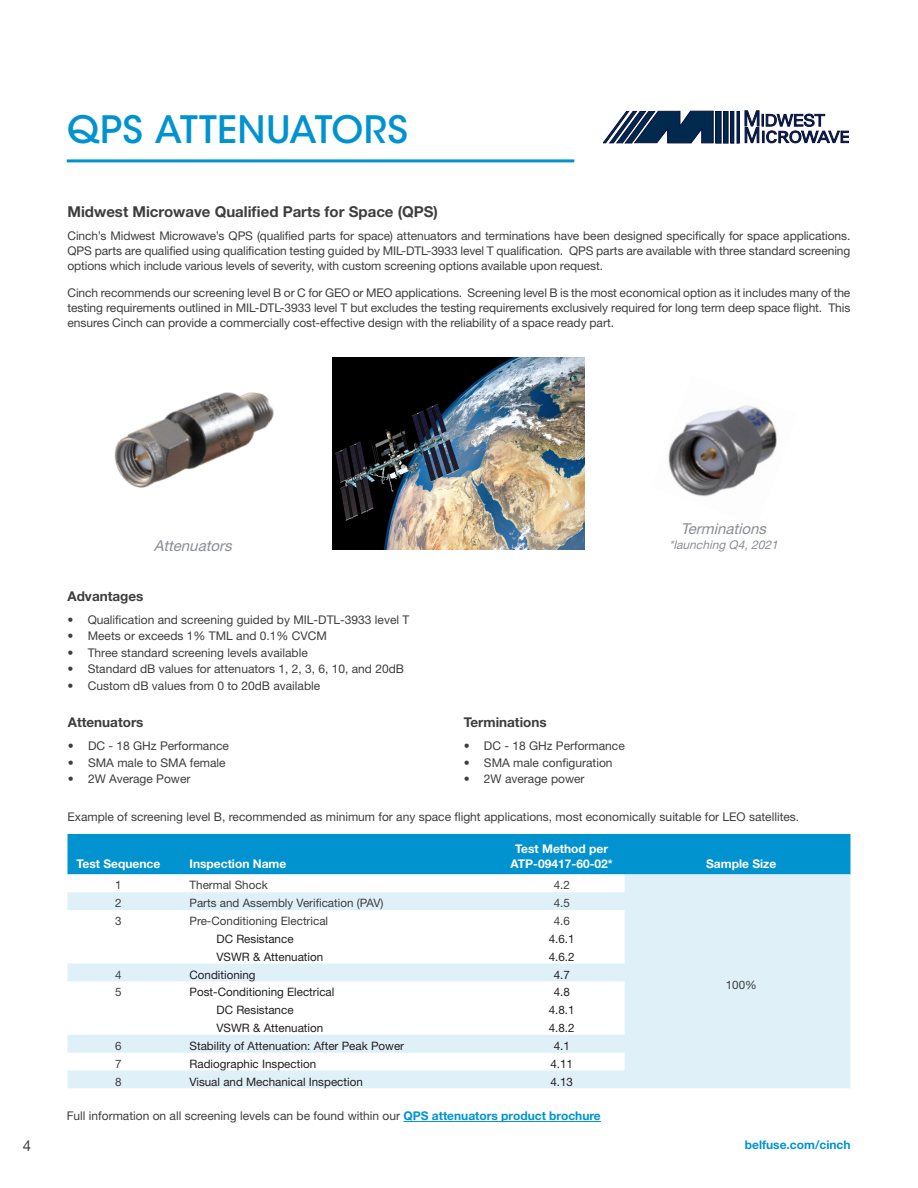
<style>
.page{position:relative;width:918px;height:1188px;background:#fff}
.page>*{position:absolute;margin:0;border:0;box-sizing:border-box;transform-origin:0 0}
.t1{font:500 37.5px "ITC Avant Garde Std";letter-spacing:.01em;color:#0093d0}
.t2{font:700 15px "Helvetica Neue LT Pro";color:#3e3e3f}
.t3{font:italic 15px "Helvetica Neue LT Pro";color:#8a8d94}
.t4{font:15px "Helvetica Neue LT Pro";color:#3e3e3f}
.bullets{font:700 13.5px "Helvetica Neue LT Pro";color:#3e3e3f}
.t5{font:12px/15px "Helvetica Neue LT Pro";color:#3e3e3f;text-align:justify}
.t6{font:700 12px/15px "Helvetica Neue LT Pro";color:#fff;text-align:center}
.t7{font:700 12px "Helvetica Neue LT Pro";color:#0093d0}
.t8{font:italic 12px "Helvetica Neue LT Pro";color:#8a8d94}
.t9{font:11.7px "Helvetica Neue LT Pro";color:#231f20}
.t10{font:11.7px "Helvetica Neue LT Pro";color:#3e3e3f}
.s1{font-weight:700;color:#0093d0}
</style>
<div class="page">
<div style="left:68px;top:834px;width:783px;height:40px;background:#0093d0"></div>
<svg style="left:68px;top:874px;width:783px;height:214px;fill:#e0f0f9"></svg>
<img style="left:114px;top:392px;width:160px;height:96px">
<img style="left:332px;top:358px;width:252px;height:192px">
<img style="left:668px;top:405px;width:109px;height:92px">
<div style="left:716px;top:111px;width:5px;height:32px;background:#00294e"></div>
<hr style="left:724px;top:112px;width:4px;height:31px;background:#00294e">
<div style="left:723px;top:111px;width:5px;height:32px;border:1px solid #0b113d"></div>
<div style="left:731px;top:111px;width:3px;height:32px;border:1px solid #0b113d"></div>
<div style="left:737px;top:111px;width:2px;height:32px;border:1px solid #0b113d"></div>
<svg style="left:603px;top:111px;width:111px;height:32px"></svg>
<svg style="left:745px;top:110px;width:104px;height:33px"></svg>
<hr style="left:403px;top:1121px;width:198px;height:1px;background:#0093d0">
<hr style="left:67px;top:159px;width:507px;height:3px;background:#0093d0">
<p class="t1" style="left:67px;top:106px;width:343px">QPS ATTENUATORS</p>
<p class="t2" style="left:68px;top:202px;width:372px">Midwest Microwave Qualified Parts for Space (QPS)</p>
<p class="t5" style="left:68px;top:228px;width:784px">Cinch’s Midwest Microwave’s QPS (qualified parts for space) attenuators and terminations have been designed specifically for space applications.<br>QPS parts are qualified using qualification testing guided by MIL-DTL-3933 level T qualification. QPS parts are available with three standard screening options which include various levels of severity, with custom screening options available upon request.</p>
<p class="t5" style="left:68px;top:285px;width:784px">Cinch recommends our screening level B or C for GEO or MEO applications. Screening level B is the most economical option as it includes many of the testing requirements outlined in MIL-DTL-3933 level T but excludes the testing requirements exclusively required for long term deep space flight. This ensures Cinch can provide a commercially cost-effective design with the reliability of a space ready part.</p>
<p class="t3" style="left:154px;top:536px;width:83px">Attenuators</p>
<p class="bullets" style="left:68px;top:587px;width:78px">Advantages</p>
<p class="t5" style="left:68px;top:612px;width:343px">• Qualification and screening guided by MIL-DTL-3933 level T</p>
<p class="t5" style="left:68px;top:628px;width:261px">• Meets or exceeds 1% TML and 0.1% CVCM</p>
<p class="t5" style="left:68px;top:645px;width:242px">• Three standard screening levels available</p>
<p class="t5" style="left:68px;top:661px;width:338px">• Standard dB values for attenuators 1, 2, 3, 6, 10, and 20dB</p>
<p class="t5" style="left:68px;top:678px;width:254px">• Custom dB values from 0 to 20dB available</p>
<p class="bullets" style="left:68px;top:714px;width:77px">Attenuators</p>
<p class="t5" style="left:68px;top:738px;width:163px">• DC - 18 GHz Performance</p>
<p class="t5" style="left:68px;top:755px;width:159px">• SMA male to SMA female</p>
<p class="t5" style="left:68px;top:771px;width:124px">• 2W Average Power</p>
<p class="t3" style="left:681px;top:520px;width:91px">Terminations</p>
<p class="t8" style="left:669px;top:537px;width:113px">*launching Q4,2021</p>
<p class="bullets" style="left:464px;top:714px;width:84px">Terminations</p>
<p class="t5" style="left:464px;top:738px;width:163px">• DC - 18 GHz Performance</p>
<p class="t5" style="left:464px;top:755px;width:150px">• SMA male configuration</p>
<p class="t5" style="left:464px;top:771px;width:122px">• 2W average power</p>
<p class="t5" style="left:68px;top:809px;width:733px">Example of screening level B, recommended as minimum for any space flight applications, most economically suitable for LEO satellites.</p>
<p class="t6" style="left:76px;top:856px;width:85px">Test Sequence</p>
<p class="t6" style="left:190px;top:856px;width:98px">Inspection Name</p>
<p class="t6" style="left:511px;top:841px;width:104px">Test Method per<br>ATP-09417-60-02*</p>
<p class="t10" style="left:115px;top:878px;width:8px">1</p>
<p class="t10" style="left:190px;top:878px;width:80px">Thermal Shock</p>
<p class="t10" style="left:554px;top:878px;width:18px">4.2</p>
<p class="t10" style="left:115px;top:896px;width:8px">2</p>
<p class="t10" style="left:190px;top:896px;width:196px">Parts and Assembly Verification (PAV)</p>
<p class="t10" style="left:554px;top:896px;width:18px">4.5</p>
<p class="t10" style="left:115px;top:914px;width:8px">3</p>
<p class="t10" style="left:190px;top:914px;width:140px">Pre-Conditioning Electrical</p>
<p class="t10" style="left:554px;top:914px;width:18px">4.6</p>
<p class="t9" style="left:217px;top:932px;width:79px">DC Resistance</p>
<p class="t9" style="left:549px;top:932px;width:27px">4.6.1</p>
<p class="t9" style="left:217px;top:949px;width:108px">VSWR &amp; Attenuation</p>
<p class="t9" style="left:549px;top:949px;width:27px">4.6.2</p>
<p class="t10" style="left:115px;top:967px;width:8px">4</p>
<p class="t9" style="left:190px;top:967px;width:68px">Conditioning</p>
<p class="t9" style="left:554px;top:967px;width:18px">4.7</p>
<p class="t10" style="left:115px;top:985px;width:8px">5</p>
<p class="t9" style="left:190px;top:985px;width:146px">Post-Conditioning Electrical</p>
<p class="t9" style="left:554px;top:985px;width:18px">4.8</p>
<p class="t9" style="left:217px;top:1003px;width:79px">DC Resistance</p>
<p class="t9" style="left:549px;top:1003px;width:27px">4.8.1</p>
<p class="t9" style="left:217px;top:1021px;width:108px">VSWR &amp; Attenuation</p>
<p class="t9" style="left:549px;top:1021px;width:27px">4.8.2</p>
<p class="t10" style="left:115px;top:1038px;width:8px">6</p>
<p class="t9" style="left:190px;top:1038px;width:216px">Stability of Attenuation: After Peak Power</p>
<p class="t9" style="left:554px;top:1038px;width:18px">4.1</p>
<p class="t10" style="left:115px;top:1056px;width:8px">7</p>
<p class="t9" style="left:190px;top:1056px;width:128px">Radiographic Inspection</p>
<p class="t9" style="left:550px;top:1056px;width:24px">4.11</p>
<p class="t10" style="left:115px;top:1074px;width:8px">8</p>
<p class="t9" style="left:190px;top:1074px;width:175px">Visual and Mechanical Inspection</p>
<p class="t9" style="left:550px;top:1074px;width:24px">4.13</p>
<p class="t5" style="left:67px;top:1108px;width:536px">Full information on all screening levels can be found within our <span class="s1">QPS attenuators product brochure</span></p>
<p class="t6" style="left:706px;top:856px;width:72px">Sample Size</p>
<p class="t10" style="left:726px;top:978px;width:33px">100%</p>
<p class="t4" style="left:23px;top:1137px;width:10px">4</p>
<p class="t7" style="left:745px;top:1137px;width:107px">belfuse.com/cinch</p>
</div>
